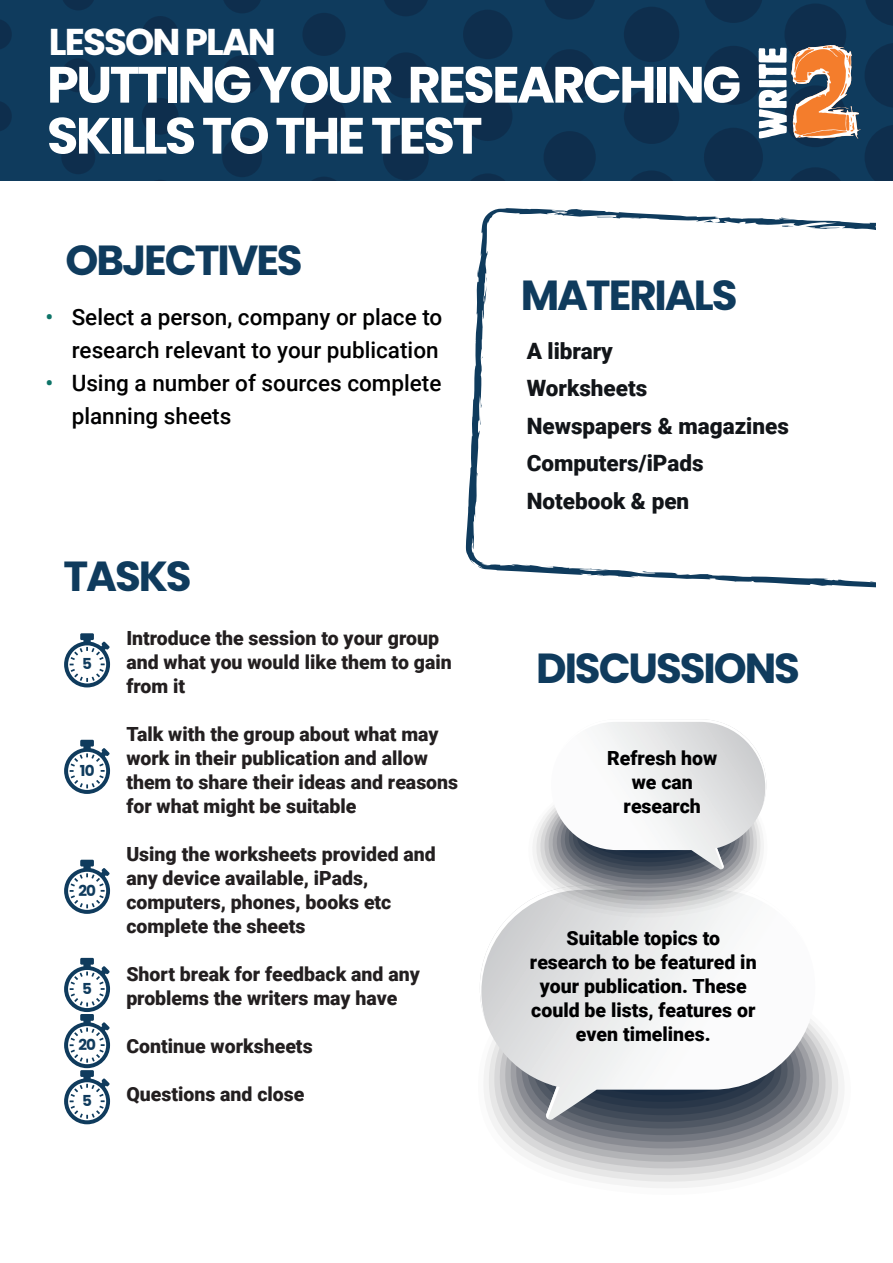
<style>
.page{position:relative;width:893px;height:1263px;background:#fff}
.page>*{position:absolute;margin:0;border:0;box-sizing:border-box;transform-origin:0 0}
.t1{font:700 51px/51px "Poppins";letter-spacing:-.05em;color:#fff}
.t2{font:700 42px "Poppins";letter-spacing:-.05em;color:#0f3b5d}
.t3{font:700 37.35px "Poppins";letter-spacing:-.05em;color:#fff}
.t4{font:500 22.5px/33px "Roboto";color:#000001}
.t5{font:900 22.5px/37.5px "Roboto";color:#121519}
.t6{font:500 22.5px "Roboto";color:#0e7468}
.t7{font:900 19.5px/24px "Roboto";color:#231f20}
.t8{font:900 19.5px/24px "Roboto";color:#000001;text-align:center}
.t9{font:700 15.15px "Poppins";color:#0f3b5d}
</style>
<div class="page">
<div style="left:0;top:0;width:893px;height:181px;background:#0f3b5d"></div>
<svg style="left:0;top:102px;width:12px;height:29px"></svg>
<svg style="left:0;top:20px;width:12px;height:29px"></svg>
<div style="left:61px;top:140px;width:34px;height:34px;background:#0e2e4d;border-radius:50%"></div>
<div style="left:61px;top:58px;width:34px;height:34px;background:#0e2e4d;border-radius:50%"></div>
<svg style="left:63px;top:0;width:31px;height:10px"></svg>
<div style="left:142px;top:98px;width:37px;height:37px;background:#0e2e4d;border-radius:50%"></div>
<div style="left:142px;top:16px;width:37px;height:37px;background:#0e2e4d;border-radius:50%"></div>
<div style="left:222px;top:137px;width:40px;height:40px;background:#0e2e4d;border-radius:50%"></div>
<div style="left:222px;top:55px;width:40px;height:40px;background:#0e2e4d;border-radius:50%"></div>
<svg style="left:224px;top:0;width:37px;height:13px"></svg>
<svg style="left:312px;top:177px;width:24px;height:4px"></svg>
<div style="left:302px;top:95px;width:44px;height:43px;background:#0e2e4d;border-radius:50%"></div>
<div style="left:302px;top:13px;width:44px;height:43px;background:#0e2e4d;border-radius:50%"></div>
<div style="left:383px;top:134px;width:46px;height:46px;background:#0e2e4d;border-radius:50%"></div>
<div style="left:383px;top:52px;width:46px;height:46px;background:#0e2e4d;border-radius:50%"></div>
<svg style="left:384px;top:0;width:44px;height:16px"></svg>
<svg style="left:471px;top:174px;width:34px;height:7px"></svg>
<div style="left:463px;top:92px;width:49px;height:49px;background:#0e2e4d;border-radius:50%"></div>
<div style="left:463px;top:10px;width:49px;height:49px;background:#0e2e4d;border-radius:50%"></div>
<svg style="left:544px;top:131px;width:52px;height:50px"></svg>
<div style="left:544px;top:49px;width:52px;height:52px;background:#0e2e4d;border-radius:50%"></div>
<svg style="left:545px;top:0;width:50px;height:19px"></svg>
<svg style="left:630px;top:171px;width:43px;height:10px"></svg>
<div style="left:624px;top:89px;width:55px;height:55px;background:#0e2e4d;border-radius:50%"></div>
<div style="left:624px;top:7px;width:55px;height:55px;background:#0e2e4d;border-radius:50%"></div>
<svg style="left:705px;top:0;width:57px;height:23px"></svg>
<div style="left:784px;top:4px;width:62px;height:61px;background:#0e2e4d;border-radius:50%"></div>
<svg style="left:866px;top:0;width:27px;height:26px"></svg>
<svg style="left:466px;top:208px;width:410px;height:380px"></svg>
<svg style="left:549px;top:212px;width:14px;height:3px"></svg>
<svg style="left:780px;top:225px;width:15px;height:2px"></svg>
<svg style="left:481px;top:350px;width:2px;height:9px"></svg>
<svg style="left:479px;top:416px;width:2px;height:9px"></svg>
<svg style="left:704px;top:43px;width:189px;height:138px"></svg>
<svg style="left:602px;top:1058px;width:242px;height:130px"></svg>
<svg style="left:491px;top:1045px;width:347px;height:137px"></svg>
<svg style="left:494px;top:1035px;width:338px;height:140px"></svg>
<svg style="left:500px;top:1028px;width:325px;height:140px"></svg>
<svg style="left:505px;top:1023px;width:314px;height:139px"></svg>
<svg style="left:511px;top:1121px;width:302px;height:34px;background:#c3c4c6"></svg>
<svg style="left:516px;top:1121px;width:290px;height:27px;background:#b0b1b5"></svg>
<svg style="left:484px;top:1019px;width:331px;height:102px"></svg>
<svg style="left:480px;top:904px;width:329px;height:120px"></svg>
<svg style="left:522px;top:990px;width:278px;height:152px"></svg>
<svg style="left:524px;top:719px;width:247px;height:203px"></svg>
<svg style="left:64px;top:633px;width:46px;height:54px"></svg>
<svg style="left:64px;top:740px;width:46px;height:54px"></svg>
<svg style="left:64px;top:860px;width:46px;height:54px"></svg>
<svg style="left:64px;top:958px;width:46px;height:166px"></svg>
<h3 class="t3" style="left:49px;top:21px;width:229px">LESSON PLAN</h3>
<h1 class="t1" style="left:47px;top:60px;width:696px">PUTTING YOUR RESEARCHING<br>SKILLS TO THE TEST</h1>
<p class="t6" style="left:46px;top:301px;width:9px">•</p>
<p class="t6" style="left:46px;top:367px;width:9px">•</p>
<h2 class="t2" style="left:66px;top:236px;width:239px">OBJECTIVES</h2>
<p class="t4" style="left:72px;top:299px;width:372px">Select a person, company or place to research relevant to your publication<br>Using a number of sources complete planning sheets</p>
<h2 class="t2" style="left:63px;top:552px;width:130px">TASKS</h2>
<p class="t7" style="left:126px;top:625px;width:327px">Introduce the session to your group and what you would like them to gain from it</p>
<p class="t7" style="left:126px;top:721px;width:333px">Talk with the group about what may work in their publication and allow them to share their ideas and reasons for what might be suitable</p>
<p class="t7" style="left:126px;top:841px;width:311px">Using the worksheets provided and any device available, iPads, computers, phones, books etc complete the sheets</p>
<p class="t7" style="left:126px;top:961px;width:295px">Short break for feedback and any problems the writers may have</p>
<p class="t7" style="left:126px;top:1033px;width:188px">Continue worksheets</p>
<p class="t7" style="left:126px;top:1081px;width:180px">Questions and close</p>
<p class="t9" style="left:82px;top:655px;width:11px">5</p>
<p class="t9" style="left:80px;top:762px;width:16px">10</p>
<p class="t9" style="left:78px;top:882px;width:19px">20</p>
<p class="t9" style="left:82px;top:980px;width:11px">5</p>
<p class="t9" style="left:78px;top:1036px;width:19px">20</p>
<p class="t9" style="left:82px;top:1092px;width:11px">5</p>
<h2 class="t2" style="left:521px;top:271px;width:218px">MATERIALS</h2>
<p class="t5" style="left:527px;top:331px;width:264px">A library<br>Worksheets<br>Newspapers &amp; magazines<br>Computers/iPads<br>Notebook &amp; pen</p>
<h2 class="t2" style="left:536px;top:644px;width:265px">DISCUSSIONS</h2>
<p class="t8" style="left:607px;top:745px;width:112px">Refresh how we can research</p>
<p class="t8" style="left:530px;top:925px;width:228px">Suitable topics to research to be featured in your publication. These could be lists, features or even timelines.</p>
</div>
